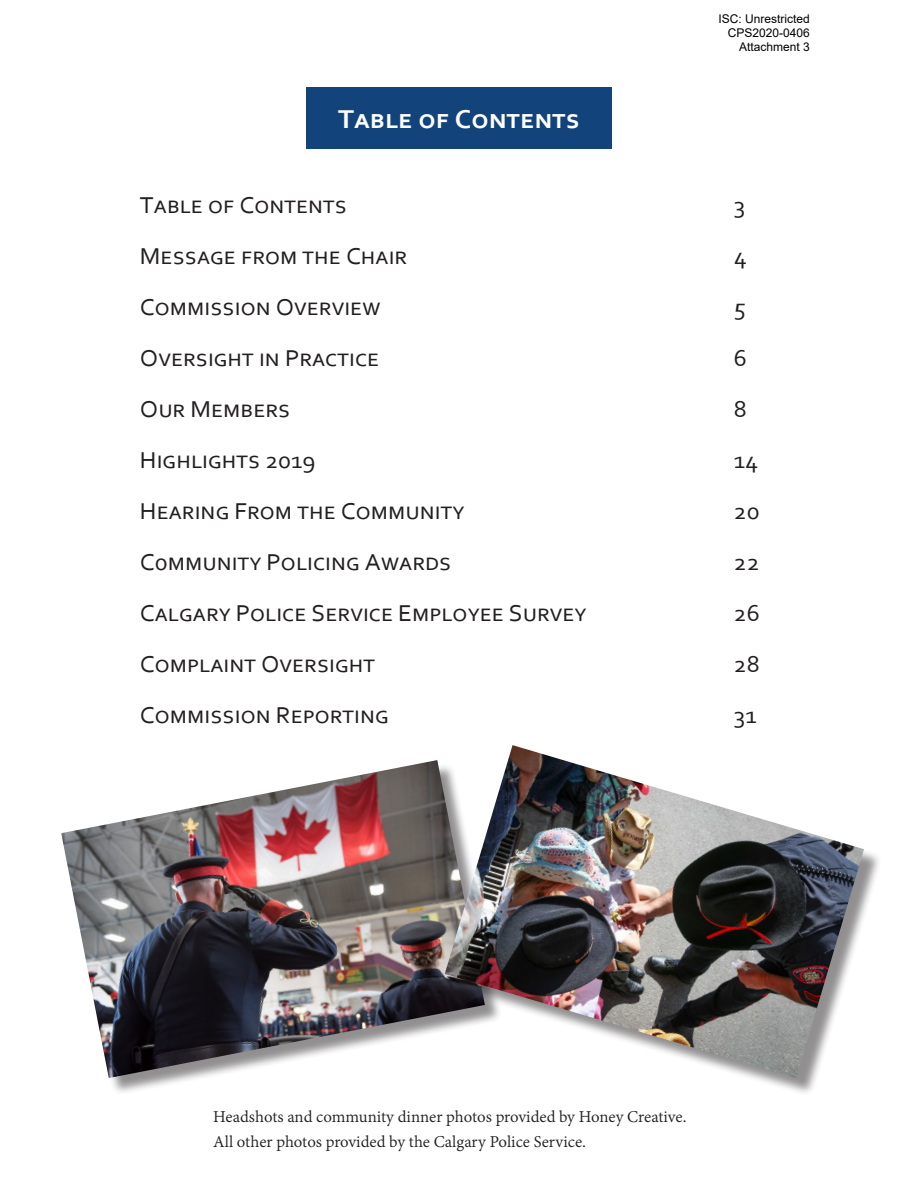
<style>
.page{position:relative;width:918px;height:1188px;background:#fff}
.page>*{position:absolute;margin:0;border:0;box-sizing:border-box;transform-origin:0 0}
.Page_Header{font:700 27px "Corbel";color:#fff;scale:1.05 1}
.Page_Header-2{font:24px "Corbel";color:#231f20;scale:1.05 1}
.Content_Text{font:18px/25.5px "Adobe Devanagari";color:#231f20}
.t1{font:12px/14.4px "Arial";color:#000;text-align:right}
</style>
<div class="page">
<div style="left:306px;top:87px;width:306px;height:62px;background:#12447b"></div>
<div style="left:64px;top:763px;width:439px;height:333px;background:#231f20;opacity:.5"></div>
<img style="left:61px;top:760px;width:384px;height:318px">
<div style="left:448px;top:748px;width:434px;height:348px;background:#231f20;opacity:.5"></div>
<img style="left:445px;top:745px;width:419px;height:333px">
<p class="Page_Header" style="left:338px;top:102px;width:232px">Table of Contents</p>
<p class="t1" style="left:719px;top:11px;width:93px">ISC: Unrestricted<br>CPS2020-0406<br>Attachment 3</p>
<p class="Page_Header-2" style="left:140px;top:190px;width:199px">Table of Contents</p>
<p class="Page_Header-2" style="left:734px;top:190px;width:12px">3</p>
<p class="Page_Header-2" style="left:140px;top:241px;width:256px">Message from the Chair</p>
<p class="Page_Header-2" style="left:734px;top:241px;width:14px">4</p>
<p class="Page_Header-2" style="left:140px;top:292px;width:231px">Commission Overview</p>
<p class="Page_Header-2" style="left:734px;top:292px;width:13px">5</p>
<p class="Page_Header-2" style="left:140px;top:343px;width:230px">Oversight in Practice</p>
<p class="Page_Header-2" style="left:734px;top:343px;width:14px">6</p>
<p class="Page_Header-2" style="left:140px;top:394px;width:145px">Our Members</p>
<p class="Page_Header-2" style="left:734px;top:394px;width:14px">8</p>
<p class="Page_Header-2" style="left:140px;top:445px;width:169px">Highlights 2019</p>
<p class="Page_Header-2" style="left:734px;top:445px;width:25px">14</p>
<p class="Page_Header-2" style="left:140px;top:496px;width:311px">Hearing From the Community</p>
<p class="Page_Header-2" style="left:734px;top:496px;width:26px">20</p>
<p class="Page_Header-2" style="left:140px;top:547px;width:298px">C0mmunity Policing Awards</p>
<p class="Page_Header-2" style="left:734px;top:547px;width:26px">22</p>
<p class="Page_Header-2" style="left:140px;top:598px;width:427px">Calgary Police Service Employee Survey</p>
<p class="Page_Header-2" style="left:734px;top:598px;width:26px">26</p>
<p class="Page_Header-2" style="left:140px;top:649px;width:226px">Complaint Oversight</p>
<p class="Page_Header-2" style="left:734px;top:649px;width:26px">28</p>
<p class="Page_Header-2" style="left:140px;top:700px;width:239px">Commission Reporting</p>
<p class="Page_Header-2" style="left:734px;top:700px;width:23px">31</p>
<p class="Content_Text" style="left:213px;top:1105px;width:475px">Headshots and community dinner photos provided by Honey Creative.<br>All other photos provided by the Calgary Police Service.</p>
</div>
